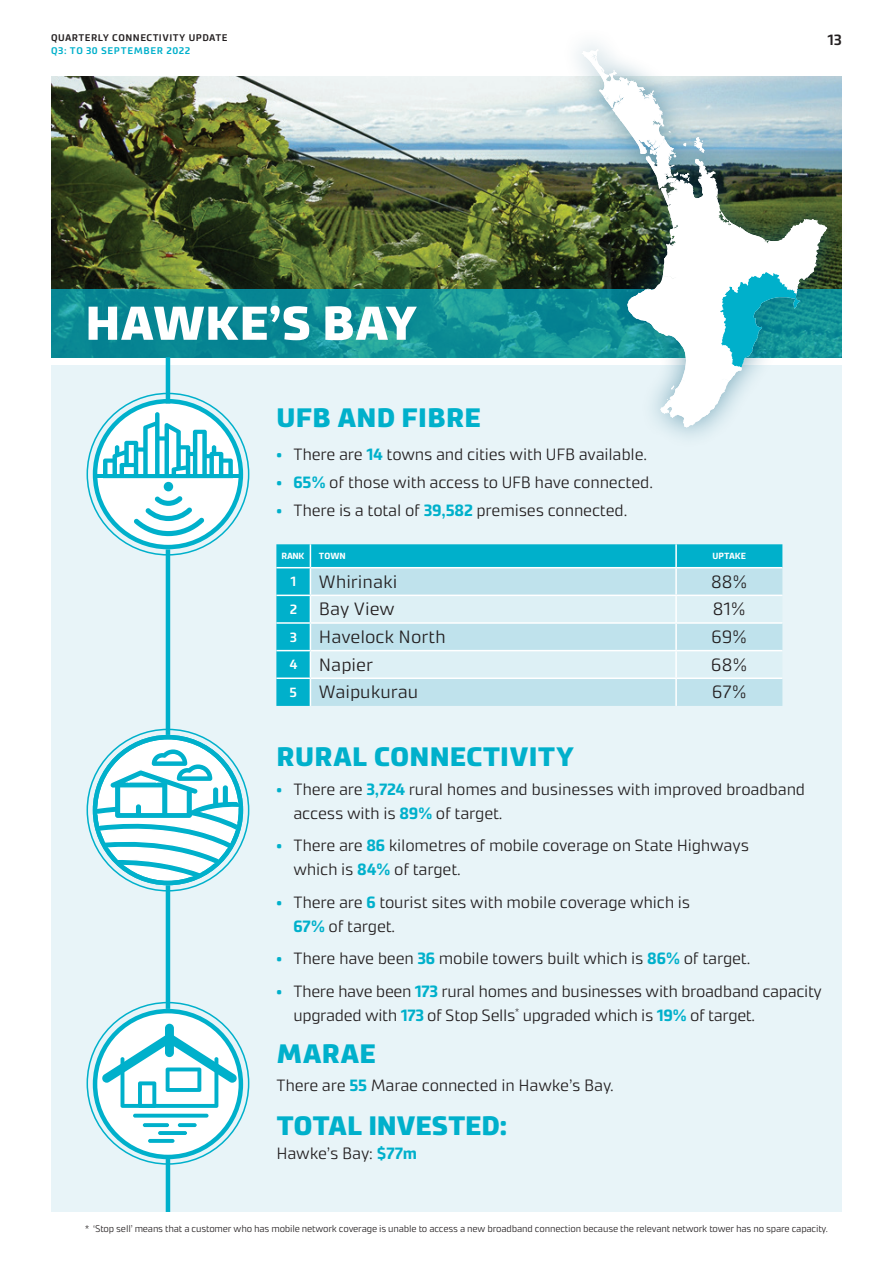
<style>
.page{position:relative;width:893px;height:1263px;background:#fff}
.page>*{position:absolute;margin:0;border:0;box-sizing:border-box;transform-origin:0 0}
.t1{font:900 48px "Accura";color:#fff;scale:1.05 1}
.t2{font:900 27px "Accura";letter-spacing:.01em;color:#00b0cb;scale:1.05 1}
.t3{font:900 27px "Accura";letter-spacing:-.01em;color:#00b0cb;scale:1.05 1}
.t4{font:300 18px "Accura";color:#231f20}
.t5{font:300 16.5px/24px "Accura";letter-spacing:-.01em;color:#231f20}
.t6{font:600 15px "Accura";color:#231f20}
.t7{font:600 13.5px "Accura";color:#fff}
.t8{font:300 9.75px "Accura";letter-spacing:-.015em;color:#231f20;scale:.96 1}
.t9{font:600 9.75px "Accura";letter-spacing:.045em;color:#231f20}
.t10{font:600 9.75px "Accura";letter-spacing:.065em;color:#00b0cb}
.t11{font:700 9px "Accura";letter-spacing:.01em;color:#fff}
.s1{font-weight:700;color:#00b0cb}
.s2{font-weight:600;font-size:13.5px;color:#fff}
</style>
<div class="page">
<div style="left:51px;top:366px;width:791px;height:846px;background:#e8f4f8"></div>
<img style="left:51px;top:77px;width:508px;height:212px">
<svg style="left:51px;top:289px;width:508px;height:68px;background:#0e8d96"></svg>
<svg style="left:276px;top:544px;width:34px;height:162px;background:#08b2cc"></svg>
<hr style="left:276px;top:567px;width:34px;height:1px;background:#fff">
<hr style="left:276px;top:595px;width:34px;height:1px;background:#fff">
<hr style="left:276px;top:622px;width:34px;height:2px;background:#fff">
<hr style="left:276px;top:650px;width:34px;height:1px;background:#fff">
<hr style="left:276px;top:677px;width:34px;height:2px;background:#fff">
<svg style="left:310px;top:544px;width:472px;height:162px"></svg>
<hr style="left:676px;top:677px;width:106px;height:2px;background:#fff">
<hr style="left:675px;top:679px;width:2px;height:27px;background:#fff">
<div style="left:95px;top:401px;width:146px;height:146px;background:#fff;border-radius:50%"></div>
<div style="left:93px;top:399px;width:150px;height:150px;border:4px solid #00b0cb;border-radius:50%"></div>
<hr style="left:166px;top:357px;width:4px;height:46px;background:#00b0cb">
<svg style="left:95px;top:737px;width:146px;height:146px"></svg>
<hr style="left:166px;top:549px;width:4px;height:186px;background:#00b0cb">
<hr style="left:166px;top:885px;width:4px;height:124px;background:#00b0cb">
<hr style="left:166px;top:1120px;width:4px;height:92px;background:#00b0cb">
<svg style="left:95px;top:1011px;width:146px;height:146px;background:#e1f5f9"></svg>
<div style="left:93px;top:1009px;width:150px;height:150px;border:4px solid #00b0cb;border-radius:50%"></div>
<div style="left:165px;top:1024px;width:9px;height:33px;background:#00b0cb;border-radius:4px"></div>
<svg style="left:102px;top:1033px;width:135px;height:75px;background:#b0e6ee"></svg>
<hr style="left:133px;top:1114px;width:76px;height:3px;background:#00b0cb;border-radius:2px">
<svg style="left:143px;top:1123px;width:26px;height:4px"></svg>
<svg style="left:178px;top:1123px;width:19px;height:4px"></svg>
<svg style="left:158px;top:1131px;width:29px;height:4px"></svg>
<svg style="left:148px;top:1139px;width:27px;height:4px"></svg>
<svg style="left:93px;top:749px;width:151px;height:130px;background:#ade5ee"></svg>
<div style="left:93px;top:735px;width:150px;height:150px;border:4px solid #00b0cb;border-radius:50%"></div>
<svg style="left:103px;top:412px;width:130px;height:66px"></svg>
<div style="left:164px;top:482px;width:9px;height:9px;background:#00b0cb;border-radius:50%"></div>
<svg style="left:134px;top:496px;width:70px;height:40px"></svg>
<hr style="left:230px;top:474px;width:12px;height:4px;background:#00b0cb">
<hr style="left:95px;top:474px;width:12px;height:4px;background:#00b0cb">
<div style="left:559px;top:26px;width:291px;height:425px;background:#005676;opacity:.5"></div>
<svg style="left:581px;top:49px;width:246px;height:378px"></svg>
<p class="t9" style="left:51px;top:32px;width:178px">QUARTERLY CONNECTIVITY UPDATE</p>
<p class="t6" style="left:828px;top:30px;width:16px">13</p>
<p class="t10" style="left:51px;top:45px;width:141px">Q3: TO 30 SEPTEMBER 2022</p>
<h1 class="t1" style="left:85px;top:294px;width:318px">HAWKE’S BAY</h1>
<h2 class="t2" style="left:277px;top:401px;width:196px">UFB AND FIBRE</h2>
<p class="t5" style="left:276px;top:442px;width:372px"><span class="s1">•</span> There are <span class="s1">14</span> towns and cities with UFB available.</p>
<p class="t5" style="left:276px;top:470px;width:378px"><span class="s1">• 65%</span> of those with access to UFB have connected.</p>
<p class="t5" style="left:276px;top:498px;width:352px"><span class="s1">•</span> There is a total of <span class="s1">39,582</span> premises connected.</p>
<p class="t11" style="left:281px;top:551px;width:25px">RANK</p>
<p class="t11" style="left:319px;top:551px;width:28px">TOWN</p>
<p class="t11" style="left:712px;top:551px;width:35px">UPTAKE</p>
<p class="t7" style="left:290px;top:573px;width:7px">1</p>
<p class="t4" style="left:319px;top:571px;width:80px">Whirinaki</p>
<p class="t4" style="left:711px;top:571px;width:38px">88%</p>
<p class="t4" style="left:290px;top:598px;width:107px"><span class="s2">2</span> Bay View</p>
<p class="t4" style="left:713px;top:598px;width:34px">81%</p>
<p class="t4" style="left:290px;top:626px;width:157px"><span class="s2">3</span> Havelock North</p>
<p class="t4" style="left:711px;top:626px;width:37px">69%</p>
<p class="t4" style="left:289px;top:654px;width:85px"><span class="s2">4</span> Napier</p>
<p class="t4" style="left:711px;top:654px;width:37px">68%</p>
<p class="t4" style="left:290px;top:681px;width:130px"><span class="s2">5</span> Waipukurau</p>
<p class="t4" style="left:712px;top:681px;width:36px">67%</p>
<h2 class="t2" style="left:277px;top:741px;width:285px">RURAL CONNECTIVITY</h2>
<p class="t5" style="left:293px;top:777px;width:513px;text-indent:-17px"><span class="s1">•</span> There are <span class="s1">3,724</span> rural homes and businesses with improved broadband access with is <span class="s1">89%</span> of target.</p>
<p class="t5" style="left:293px;top:833px;width:457px;text-indent:-17px"><span class="s1">•</span> There are <span class="s1">86</span> kilometres of mobile coverage on State Highways which is <span class="s1">84%</span> of target.</p>
<p class="t5" style="left:293px;top:890px;width:398px;text-indent:-17px"><span class="s1">•</span> There are <span class="s1">6</span> tourist sites with mobile coverage which is<br><span class="s1">67%</span> of target.</p>
<p class="t5" style="left:276px;top:946px;width:475px"><span class="s1">•</span> There have been <span class="s1">36</span> mobile towers built which is <span class="s1">86%</span> of target.</p>
<p class="t5" style="left:293px;top:979px;width:530px;text-indent:-17px"><span class="s1">•</span> There have been <span class="s1">173</span> rural homes and businesses with broadband capacity upgraded with <span class="s1">173</span> of Stop Sells<sup>*</sup> upgraded which is <span class="s1">19%</span> of target.</p>
<h2 class="t2" style="left:277px;top:1037px;width:96px">MARAE</h2>
<p class="t5" style="left:276px;top:1073px;width:339px">There are <span class="s1">55</span> Marae connected in Hawke’s Bay.</p>
<h2 class="t3" style="left:277px;top:1109px;width:221px">TOTAL INVESTED:</h2>
<p class="t5" style="left:276px;top:1141px;width:142px">Hawke’s Bay: <span class="s1">$77m</span></p>
<p class="t8" style="left:85px;top:1222px;width:775px">* ‘Stop sell’ means that a customer who has mobile network coverage is unable to access a new broadband connection because the relevant network tower has no spare capacity.</p>
</div>
